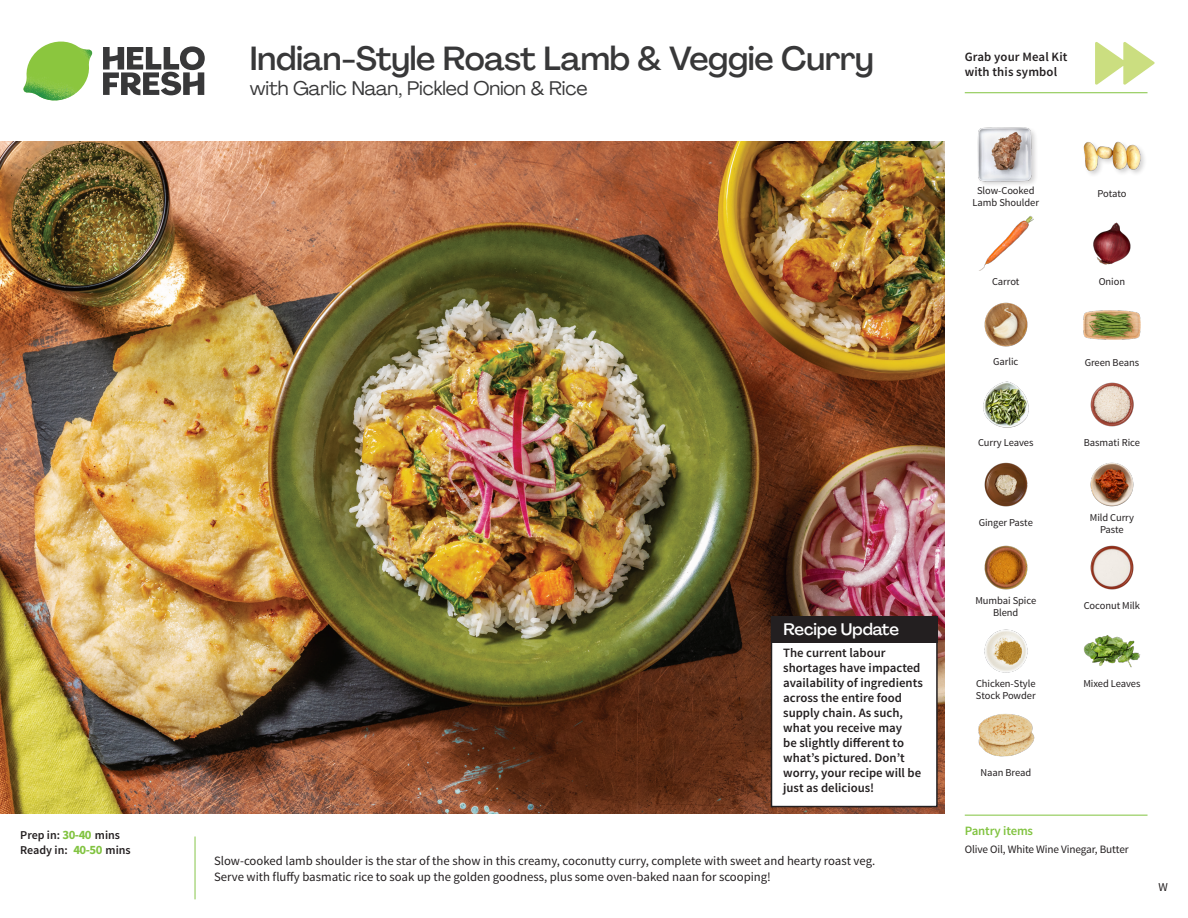
<style>
.page{position:relative;width:1188px;height:918px;background:#fff}
.page>*{position:absolute;margin:0;border:0;box-sizing:border-box;transform-origin:0 0}
._15_Titel_UK{font:500 33px "Agrandir";letter-spacing:-.015em;color:#383839}
._15_Titel_UK-2{font:19.5px "Agrandir";letter-spacing:-.01em;color:#383839}
.Steps_Text_AU{font:500 16.5px "Agrandir";color:#fff}
.Steps_Text_AU-2{font:600 12.75px/15px "Source Sans Pro";color:#231f20}
.Step_6_Text_AU{font:12.75px/16.5px "Source Sans Pro";color:#231f20}
._04_Headers_Front{font:600 12.75px "Source Sans Pro";letter-spacing:-.01em;color:#81c340}
._04_Intro{font:600 12px "Source Sans Pro";color:#231f20}
.t1{font:12px "Source Sans Pro";color:#231f20}
._05_Pantry{font:11.25px "Source Sans Pro";letter-spacing:-.01em;color:#231f20}
._18_FRONT_ingredient{font:10.5px/12px "Source Sans Pro";letter-spacing:-.005em;color:#231f20;text-align:center}
.s1{font-weight:700;font-size:12.75px;color:#81c340}
</style>
<div class="page">
<svg style="left:103px;top:46px;width:102px;height:49px"></svg>
<img style="left:23px;top:42px;width:69px;height:59px">
<img style="left:0;top:142px;width:945px;height:672px">
<img style="left:1083px;top:310px;width:58px;height:30px">
<img style="left:1090px;top:382px;width:44px;height:45px">
<img style="left:983px;top:381px;width:46px;height:47px">
<img style="left:984px;top:462px;width:44px;height:45px">
<img style="left:1090px;top:545px;width:44px;height:45px">
<img style="left:984px;top:545px;width:44px;height:45px">
<img style="left:1083px;top:635px;width:58px;height:33px">
<img style="left:984px;top:629px;width:44px;height:44px">
<img style="left:978px;top:714px;width:56px;height:43px">
<img style="left:984px;top:302px;width:44px;height:45px">
<img style="left:979px;top:215px;width:55px;height:56px">
<img style="left:1093px;top:222px;width:38px;height:43px">
<div style="left:976px;top:127px;width:63px;height:61px;background:#231f20;opacity:.2"></div>
<img style="left:977px;top:127px;width:55px;height:54px">
<div style="left:1083px;top:141px;width:64px;height:37px;background:#231f20;opacity:.2"></div>
<img style="left:1083px;top:141px;width:58px;height:37px">
<img style="left:1090px;top:462px;width:44px;height:45px">
<hr style="left:965px;top:815px;width:183px;height:1px;background:#81c340">
<hr style="left:965px;top:92px;width:183px;height:1px;background:#81c340">
<svg style="left:1095px;top:42px;width:60px;height:43px"></svg>
<div style="left:771px;top:617px;width:166px;height:190px;background:#fff"></div>
<div style="left:771px;top:617px;width:167px;height:190px;border:2px solid #231f20"></div>
<div style="left:771px;top:617px;width:167px;height:26px;background:#231f20"></div>
<p class="_04_Intro" style="left:20px;top:827px;width:101px">Prep in: <span class="s1">30-40</span> mins</p>
<p class="_04_Intro" style="left:20px;top:842px;width:112px">Ready in: <span class="s1">40-50</span> mins</p>
<p class="_15_Titel_UK" style="left:250px;top:38px;width:625px">Indian-Style Roast Lamb &amp; Veggie Curry</p>
<p class="_15_Titel_UK-2" style="left:250px;top:76px;width:339px">with Garlic Naan, Pickled Onion &amp; Rice</p>
<p class="Steps_Text_AU" style="left:783px;top:619px;width:117px">Recipe Update</p>
<p class="Steps_Text_AU-2" style="left:783px;top:646px;width:141px">The current labour shortages have impacted availability of ingredients across the entire food supply chain. As such, what you receive may<br>be slightly different to what’s pictured. Don’t worry, your recipe will be just as delicious!</p>
<p class="Step_6_Text_AU" style="left:214px;top:852px;width:663px">Slow-cooked lamb shoulder is the star of the show in this creamy, coconutty curry, complete with sweet and hearty roast veg.<br>Serve with fluffy basmatic rice to soak up the golden goodness, plus some oven-baked naan for scooping!</p>
<p class="Steps_Text_AU-2" style="left:965px;top:50px;width:104px">Grab your Meal Kit with this symbol</p>
<p class="_18_FRONT_ingredient" style="left:973px;top:185px;width:68px">Slow-Cooked<br>Lamb Shoulder</p>
<p class="_18_FRONT_ingredient" style="left:992px;top:275px;width:29px">Carrot</p>
<p class="_18_FRONT_ingredient" style="left:1097px;top:188px;width:31px">Potato</p>
<p class="_18_FRONT_ingredient" style="left:1099px;top:275px;width:28px">Onion</p>
<p class="_18_FRONT_ingredient" style="left:993px;top:356px;width:27px">Garlic</p>
<p class="_18_FRONT_ingredient" style="left:1085px;top:356px;width:56px">Green Beans</p>
<p class="_18_FRONT_ingredient" style="left:978px;top:436px;width:57px">Curry Leaves</p>
<p class="_18_FRONT_ingredient" style="left:1084px;top:436px;width:58px">Basmati Rice</p>
<p class="_18_FRONT_ingredient" style="left:979px;top:516px;width:56px">Ginger Paste</p>
<p class="_18_FRONT_ingredient" style="left:1090px;top:512px;width:46px">Mild Curry<br>Paste</p>
<p class="_18_FRONT_ingredient" style="left:975px;top:595px;width:62px">Mumbai Spice<br>Blend</p>
<p class="_18_FRONT_ingredient" style="left:1084px;top:599px;width:58px">Coconut Milk</p>
<p class="_18_FRONT_ingredient" style="left:976px;top:678px;width:61px">Chicken-Style</p>
<p class="_18_FRONT_ingredient" style="left:1083px;top:678px;width:59px">Mixed Leaves</p>
<p class="_18_FRONT_ingredient" style="left:976px;top:690px;width:61px">Stock Powder</p>
<p class="_18_FRONT_ingredient" style="left:981px;top:767px;width:52px">Naan Bread</p>
<p class="_04_Headers_Front" style="left:965px;top:822px;width:70px">Pantry items</p>
<p class="_05_Pantry" style="left:965px;top:842px;width:166px">Olive Oil, White Wine Vinegar, Butter</p>
<p class="t1" style="left:1158px;top:879px;width:11px">W</p>
</div>
